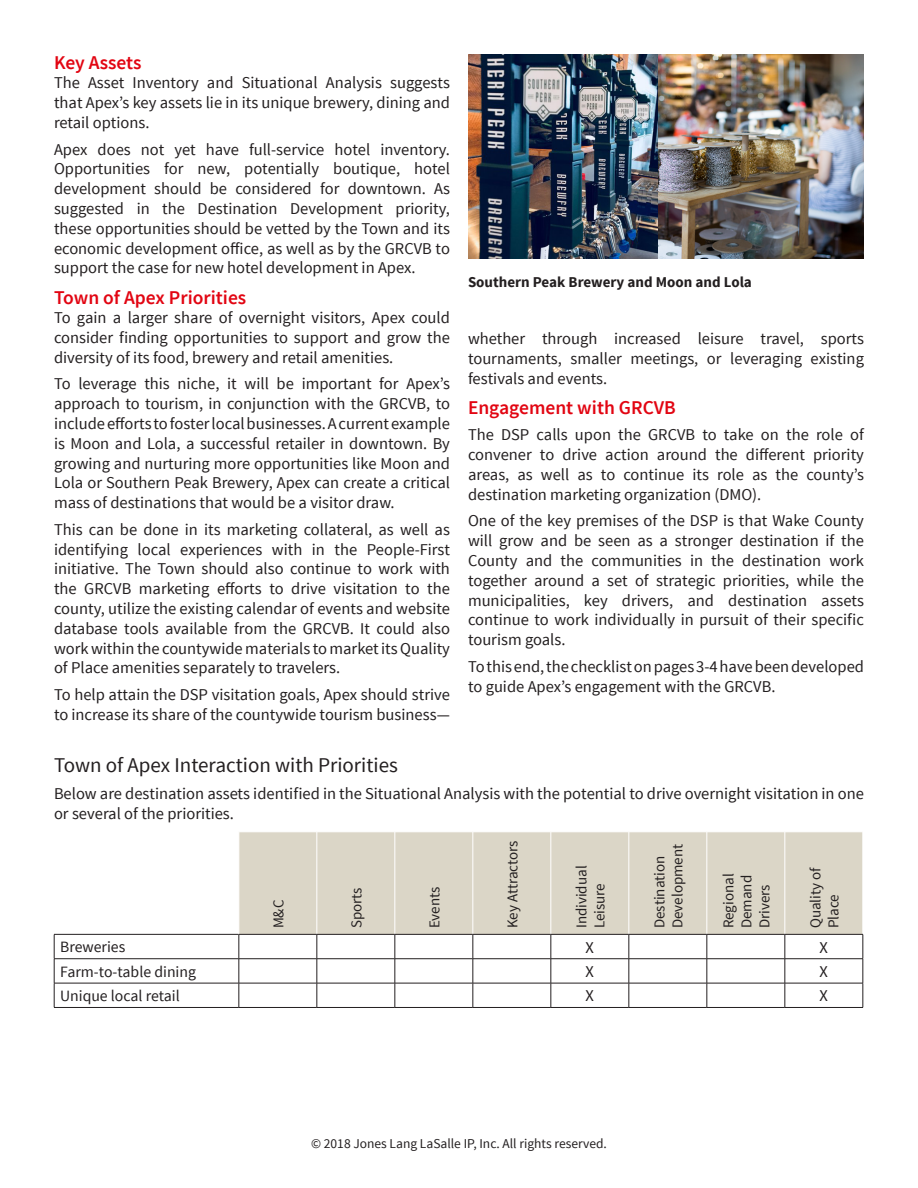
<style>
.page{position:relative;width:918px;height:1188px;background:#fff}
.page>*{position:absolute;margin:0;border:0;box-sizing:border-box;transform-origin:0 0}
.t1{font:21px "Source Sans Pro";color:#231f20}
.Subhead{font:600 19.5px "Source Sans Pro";color:#e20512}
.t2{font:16.5px/19.8px "Source Sans Pro";color:#231f20;text-align:justify}
.t3{font:15.75px "Source Sans Pro";color:#231f20}
.t4{font:15px/18px "Source Sans Pro";color:#231f20}
.t5{font:700 15px "Source Sans Pro";color:#231f20}
.t6{font:13.5px "Source Sans Pro";color:#231f20}
</style>
<div class="page">
<div style="left:240px;top:833px;width:623px;height:101px;background:#dbd6c7"></div>
<hr style="left:239px;top:958px;width:78px;height:1px;background:#231f20">
<hr style="left:317px;top:958px;width:78px;height:1px;background:#231f20">
<hr style="left:395px;top:958px;width:78px;height:1px;background:#231f20">
<hr style="left:473px;top:958px;width:78px;height:1px;background:#231f20">
<hr style="left:551px;top:958px;width:78px;height:1px;background:#231f20">
<hr style="left:629px;top:958px;width:78px;height:1px;background:#231f20">
<hr style="left:707px;top:958px;width:78px;height:1px;background:#231f20">
<hr style="left:785px;top:958px;width:78px;height:1px;background:#231f20">
<hr style="left:54px;top:983px;width:185px;height:1px;background:#231f20">
<hr style="left:239px;top:983px;width:78px;height:1px;background:#231f20">
<hr style="left:317px;top:983px;width:78px;height:1px;background:#231f20">
<svg style="left:317px;top:935px;width:1px;height:72px"></svg>
<hr style="left:395px;top:983px;width:78px;height:1px;background:#231f20">
<svg style="left:395px;top:935px;width:1px;height:72px"></svg>
<hr style="left:473px;top:983px;width:78px;height:1px;background:#231f20">
<svg style="left:473px;top:935px;width:1px;height:72px"></svg>
<hr style="left:551px;top:983px;width:78px;height:1px;background:#231f20">
<svg style="left:551px;top:935px;width:1px;height:72px"></svg>
<hr style="left:629px;top:983px;width:78px;height:1px;background:#231f20">
<svg style="left:629px;top:935px;width:1px;height:72px"></svg>
<hr style="left:707px;top:983px;width:78px;height:1px;background:#231f20">
<svg style="left:707px;top:935px;width:1px;height:72px"></svg>
<hr style="left:785px;top:983px;width:78px;height:1px;background:#231f20">
<svg style="left:785px;top:935px;width:1px;height:72px"></svg>
<svg style="left:863px;top:935px;width:1px;height:72px"></svg>
<hr style="left:54px;top:1007px;width:185px;height:1px;background:#231f20">
<hr style="left:239px;top:1007px;width:78px;height:1px;background:#231f20">
<hr style="left:317px;top:1007px;width:78px;height:1px;background:#231f20">
<hr style="left:395px;top:1007px;width:78px;height:1px;background:#231f20">
<hr style="left:473px;top:1007px;width:78px;height:1px;background:#231f20">
<hr style="left:551px;top:1007px;width:78px;height:1px;background:#231f20">
<hr style="left:629px;top:1007px;width:78px;height:1px;background:#231f20">
<hr style="left:707px;top:1007px;width:78px;height:1px;background:#231f20">
<hr style="left:785px;top:1007px;width:78px;height:1px;background:#231f20">
<hr style="left:54px;top:934px;width:185px;height:1px;background:#231f20">
<svg style="left:54px;top:935px;width:1px;height:72px"></svg>
<svg style="left:239px;top:935px;width:1px;height:72px"></svg>
<hr style="left:54px;top:958px;width:185px;height:1px;background:#231f20">
<hr style="left:317px;top:832px;width:1px;height:102px;background:#fff">
<hr style="left:395px;top:832px;width:1px;height:102px;background:#fff">
<hr style="left:473px;top:832px;width:1px;height:102px;background:#fff">
<hr style="left:551px;top:832px;width:1px;height:102px;background:#fff">
<hr style="left:629px;top:832px;width:1px;height:102px;background:#fff">
<hr style="left:707px;top:832px;width:1px;height:102px;background:#fff">
<hr style="left:785px;top:832px;width:1px;height:102px;background:#fff">
<hr style="left:239px;top:934px;width:78px;height:1px;background:#231f20">
<hr style="left:317px;top:934px;width:78px;height:1px;background:#231f20">
<hr style="left:395px;top:934px;width:78px;height:1px;background:#231f20">
<hr style="left:473px;top:934px;width:78px;height:1px;background:#231f20">
<hr style="left:551px;top:934px;width:78px;height:1px;background:#231f20">
<hr style="left:629px;top:934px;width:78px;height:1px;background:#231f20">
<hr style="left:707px;top:934px;width:78px;height:1px;background:#231f20">
<hr style="left:785px;top:934px;width:78px;height:1px;background:#231f20">
<img style="left:468px;top:54px;width:191px;height:204px">
<img style="left:659px;top:54px;width:205px;height:204px">
<p class="Subhead" style="left:54px;top:50px;width:89px">Key Assets</p>
<p class="t2" style="left:54px;top:73px;width:398px">The Asset Inventory and Situational Analysis suggests that Apex’s key assets lie in its unique brewery, dining and retail options.</p>
<p class="t2" style="left:54px;top:139px;width:398px">Apex does not yet have full-service hotel inventory.<br>Opportunities for new, potentially boutique, hotel development should be considered for downtown. As suggested in the Destination Development priority, these opportunities should be vetted by the Town and its economic development office, as well as by the GRCVB to support the case for new hotel development in Apex.</p>
<p class="Subhead" style="left:54px;top:285px;width:194px">Town of Apex Priorities</p>
<p class="t2" style="left:54px;top:308px;width:397px">To gain a larger share of overnight visitors, Apex could consider finding opportunities to support and grow the diversity of its food, brewery and retail amenities.</p>
<p class="t2" style="left:54px;top:374px;width:398px">To leverage this niche, it will be important for Apex’s approach to tourism, in conjunction with the GRCVB, to include efforts to foster local businesses. A current example is Moon and Lola, a successful retailer in downtown. By growing and nurturing more opportunities like Moon and Lola or Southern Peak Brewery, Apex can create a critical mass of destinations that would be a visitor draw.</p>
<p class="t2" style="left:54px;top:520px;width:398px">This can be done in its marketing collateral, as well as identifying local experiences with in the People-First initiative. The Town should also continue to work with the GRCVB marketing efforts to drive visitation to the county, utilize the existing calendar of events and website database tools available from the GRCVB. It could also work within the countywide materials to market its Quality of Place amenities separately to travelers.</p>
<p class="t2" style="left:54px;top:685px;width:397px">To help attain the DSP visitation goals, Apex should strive to increase its share of the countywide tourism business—</p>
<p class="t1" style="left:54px;top:752px;width:345px">Town of Apex Interaction with Priorities</p>
<p class="t2" style="left:54px;top:784px;width:812px">Below are destination assets identified in the Situational Analysis with the potential to drive overnight visitation in one or several of the priorities.</p>
<p class="t5" style="left:468px;top:273px;width:285px">Southern Peak Brewery and Moon and Lola</p>
<p class="t2" style="left:468px;top:329px;width:397px">whether through increased leisure travel, sports tournaments, smaller meetings, or leveraging existing festivals and events.</p>
<p class="Subhead" style="left:468px;top:395px;width:209px">Engagement with GRCVB</p>
<p class="t2" style="left:468px;top:425px;width:398px">The DSP calls upon the GRCVB to take on the role of convener to drive action around the different priority areas, as well as to continue its role as the county’s destination marketing organization (DMO).</p>
<p class="t2" style="left:468px;top:511px;width:398px">One of the key premises of the DSP is that Wake County will grow and be seen as a stronger destination if the County and the communities in the destination work together around a set of strategic priorities, while the municipalities, key drivers, and destination assets continue to work individually in pursuit of their specific tourism goals.</p>
<p class="t2" style="left:468px;top:657px;width:398px">To this end, the checklist on pages 3-4 have been developed to guide Apex’s engagement with the GRCVB.</p>
<p class="t4" style="left:270px;top:928px;width:30px;rotate:-90deg">M&amp;C</p>
<p class="t4" style="left:348px;top:928px;width:42px;rotate:-90deg">Sports</p>
<p class="t4" style="left:426px;top:928px;width:43px;rotate:-90deg">Events</p>
<p class="t4" style="left:504px;top:928px;width:89px;rotate:-90deg">Key Attractors</p>
<p class="t4" style="left:573px;top:928px;width:64px;rotate:-90deg">Individual<br>Leisure</p>
<p class="t4" style="left:651px;top:928px;width:86px;rotate:-90deg">Destination<br>Development</p>
<p class="t4" style="left:720px;top:928px;width:56px;text-align:justify;rotate:-90deg">Regional Demand Drivers</p>
<p class="t4" style="left:807px;top:928px;width:63px;rotate:-90deg">Quality of<br>Place</p>
<p class="t3" style="left:60px;top:937px;width:67px">Breweries</p>
<p class="t2" style="left:586px;top:938px;width:10px">X</p>
<p class="t2" style="left:820px;top:938px;width:10px">X</p>
<p class="t3" style="left:60px;top:962px;width:137px">Farm-to-table dining</p>
<p class="t2" style="left:586px;top:962px;width:10px">X</p>
<p class="t2" style="left:820px;top:962px;width:10px">X</p>
<p class="t3" style="left:60px;top:986px;width:121px">Unique local retail</p>
<p class="t2" style="left:586px;top:986px;width:10px">X</p>
<p class="t2" style="left:820px;top:986px;width:10px">X</p>
<p class="t6" style="left:311px;top:1135px;width:297px">© 2018 Jones Lang LaSalle IP, Inc. All rights reserved.</p>
</div>
